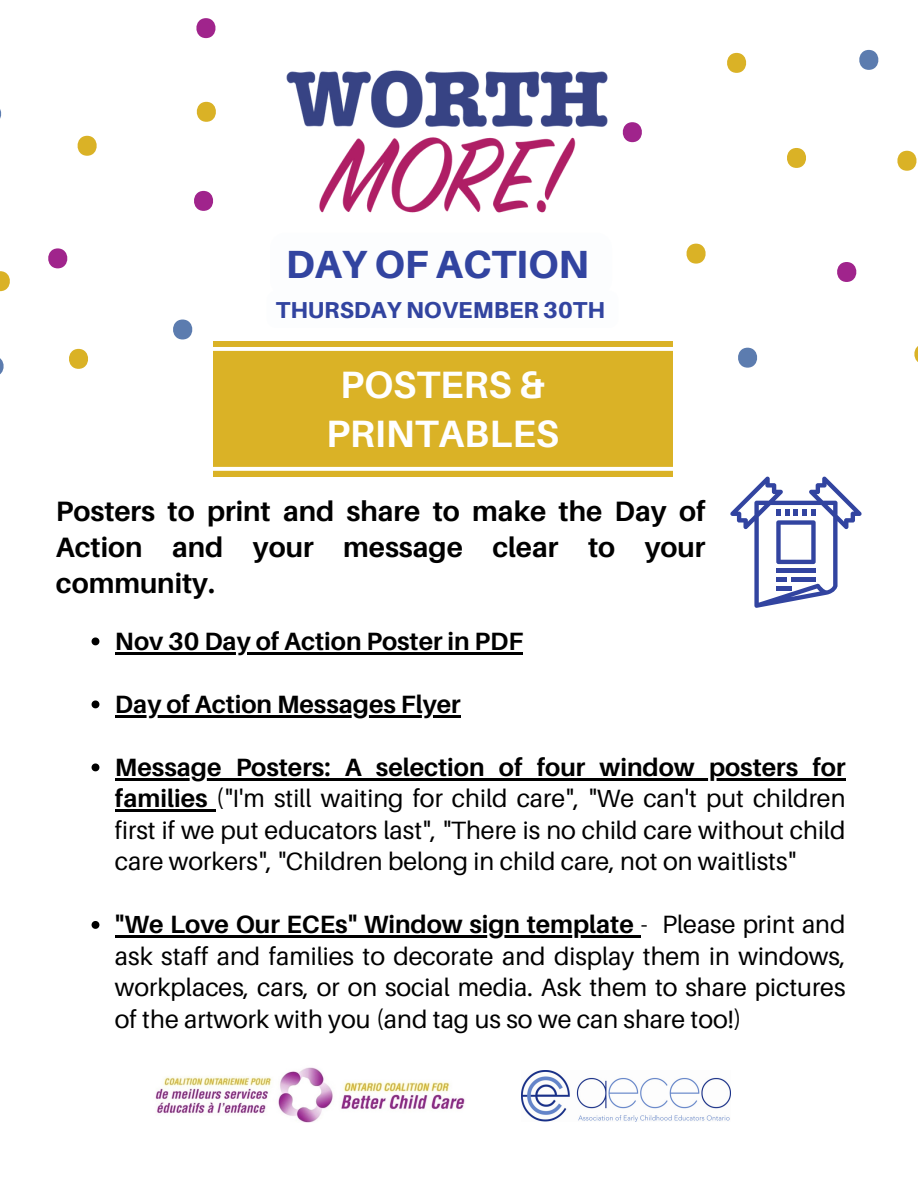
<style>
.page{position:relative;width:918px;height:1188px;background:#fff}
.page>*{position:absolute;margin:0;border:0;box-sizing:border-box;transform-origin:0 0}
.t1{font:800 39.3px "Aileron";color:#3244a0}
.t2{font:700 38.1px/49.5px "Aileron";color:#fff;text-align:center}
.t3{font:700 28.05px/36px "Aileron";color:#000;text-align:justify}
.t4{font:25.05px/31.5px "Aileron";color:#000;text-align:justify}
.t5{font:700 25.05px "Aileron";color:#000}
.t6{font:800 23.1px "Aileron";color:#3244a0}
.s1{font-weight:700}
</style>
<div class="page">
<svg style="left:0;top:18px;width:918px;height:362px"></svg>
<img style="left:155px;top:1067px;width:310px;height:56px">
<img style="left:521px;top:1071px;width:210px;height:51px">
<img style="left:272px;top:51px;width:349px;height:182px">
<div style="left:213px;top:341px;width:459px;height:136px;background:#dab226"></div>
<svg style="left:213px;top:347px;width:459px;height:124px"></svg>
<svg style="left:730px;top:476px;width:132px;height:132px"></svg>
<div style="left:776px;top:568px;width:40px;height:5px;background:#3244a0"></div>
<div style="left:776px;top:577px;width:11px;height:5px;background:#3244a0"></div>
<div style="left:792px;top:577px;width:24px;height:5px;background:#3244a0"></div>
<hr style="left:776px;top:586px;width:16px;height:4px;background:#3244a0">
<div style="left:270px;top:233px;width:342px;height:63px;background:#fcfdfe;border-radius:16px"></div>
<div style="left:267px;top:291px;width:351px;height:37px;background:#fcfdfe;border-radius:9px"></div>
<svg style="left:92px;top:637px;width:7px;height:8px"></svg>
<hr style="left:115px;top:652px;width:85px;height:2px;background:#000">
<hr style="left:200px;top:652px;width:323px;height:2px;background:#000">
<svg style="left:92px;top:700px;width:7px;height:8px"></svg>
<hr style="left:115px;top:715px;width:346px;height:2px;background:#000">
<svg style="left:92px;top:763px;width:7px;height:8px"></svg>
<hr style="left:115px;top:778px;width:731px;height:2px;background:#000">
<hr style="left:115px;top:810px;width:93px;height:2px;background:#000">
<svg style="left:208px;top:810px;width:8px;height:2px"></svg>
<svg style="left:92px;top:921px;width:7px;height:8px"></svg>
<hr style="left:115px;top:936px;width:519px;height:2px;background:#000">
<svg style="left:634px;top:936px;width:7px;height:2px"></svg>
<p class="t1" style="left:286px;top:240px;width:305px">DAY OF ACTION</p>
<p class="t6" style="left:276px;top:295px;width:331px">THURSDAY NOVEMBER 30TH</p>
<p class="t2" style="left:326px;top:359px;width:234px">POSTERS &amp;<br>PRINTABLES</p>
<p class="t3" style="left:56px;top:493px;width:651px">Posters to print and share to make the Day of Action and your message clear to your community.</p>
<p class="t5" style="left:115px;top:626px;width:410px">Nov 30 Day of Action Poster in PDF</p>
<p class="t5" style="left:115px;top:689px;width:347px">Day of Action Messages Flyer</p>
<p class="t4" style="left:115px;top:751px;width:732px"><span class="s1">Message Posters: A selection of four window posters for families</span> ("I'm still waiting for child care", "We can't put children first if we put educators last", "There is no child care without child care workers", "Children belong in child care, not on waitlists"</p>
<p class="t4" style="left:115px;top:908px;width:732px"><span class="s1">"We Love Our ECEs" Window sign template</span> - Please print and ask staff and families to decorate and display them in windows, workplaces, cars, or on social media. Ask them to share pictures of the artwork with you (and tag us so we can share too!)</p>
</div>
